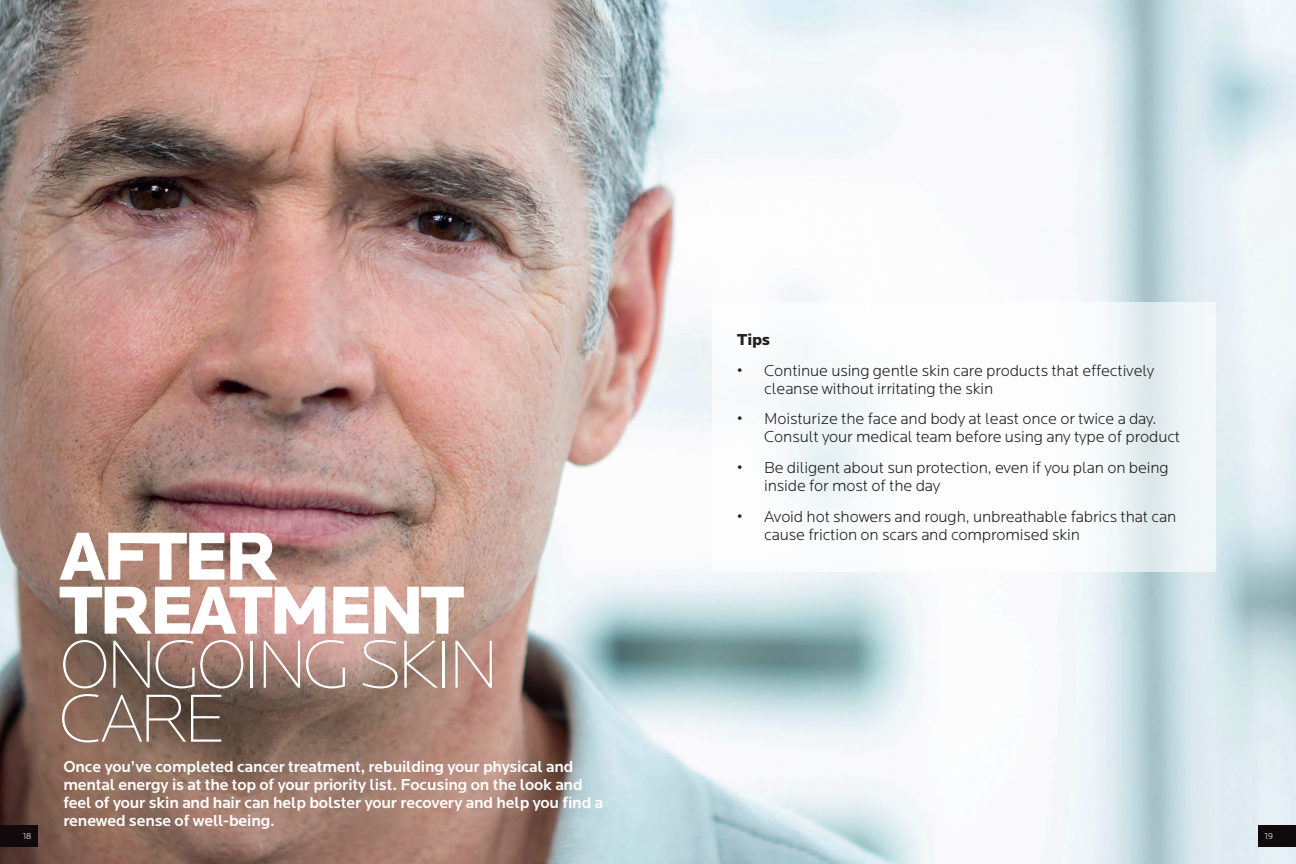
<style>
.page{position:relative;width:1296px;height:864px;background:#fff}
.page>*{position:absolute;margin:0;border:0;box-sizing:border-box;transform-origin:0 0}
.t1{font:200 70.5px/54px "Locator";letter-spacing:-.06em;color:#fff}
.t2{font:900 70.5px/54px "Locator";letter-spacing:-.06em;color:#fff}
.t3{font:300 16.5px/18px "Locator";letter-spacing:-.01em;color:#231f20}
.t4{font:500 16.5px/18px "Locator";letter-spacing:-.01em;color:#fff}
.t5{font:900 16.5px "Locator";color:#231f20}
.t6{font:300 9px "Locator";color:#fff}
</style>
<div class="page">
<img style="left:0;top:0;width:1296px;height:864px">
<svg style="left:712px;top:302px;width:504px;height:270px"></svg>
<div style="left:0;top:825px;width:38px;height:22px;background:#110a0c"></div>
<div style="left:1258px;top:825px;width:38px;height:22px;background:#110a0c"></div>
<p class="t2" style="left:59px;top:530px;width:407px">AFTER<br>TREATMENT</p>
<p class="t1" style="left:59px;top:640px;width:441px">ONGOING SKIN<br>CARE</p>
<p class="t4" style="left:63px;top:758px;width:541px">Once you’ve completed cancer treatment, rebuilding your physical and mental energy is at the top of your priority list. Focusing on the look and feel of your skin and hair can help bolster your recovery and help you find a renewed sense of well-being.</p>
<p class="t5" style="left:737px;top:330px;width:34px">Tips</p>
<p class="t3" style="left:764px;top:361px;width:392px;text-indent:-27px">• Continue using gentle skin care products that effectively cleanse without irritating the skin</p>
<p class="t3" style="left:764px;top:410px;width:418px;text-indent:-27px">• Moisturize the face and body at least once or twice a day.<br>Consult your medical team before using any type of product</p>
<p class="t3" style="left:764px;top:459px;width:406px;text-indent:-27px">• Be diligent about sun protection, even if you plan on being inside for most of the day</p>
<p class="t3" style="left:764px;top:507px;width:414px;text-indent:-27px">• Avoid hot showers and rough, unbreathable fabrics that can cause friction on scars and compromised skin</p>
<p class="t6" style="left:23px;top:831px;width:10px">18</p>
<p class="t6" style="left:1264px;top:831px;width:10px">19</p>
</div>
